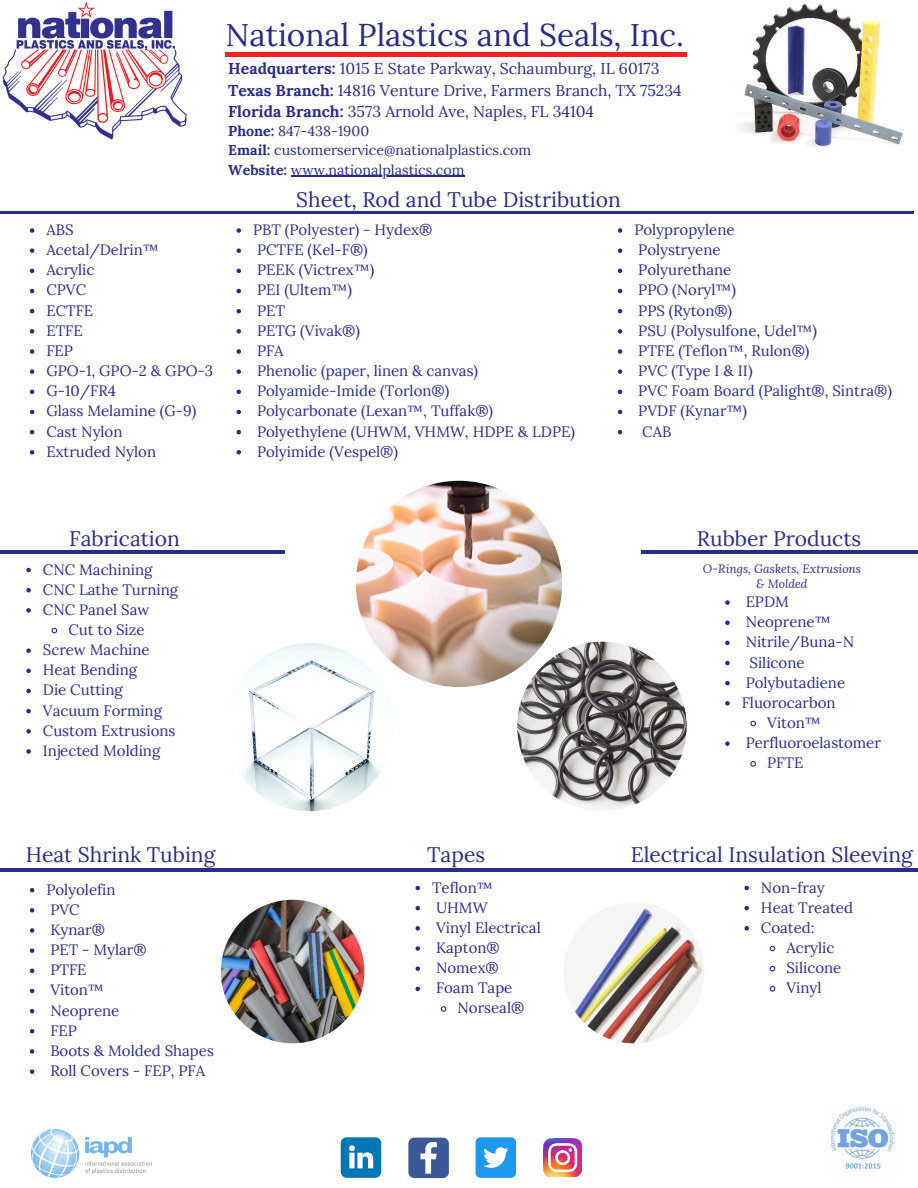
<style>
.page{position:relative;width:918px;height:1188px;background:#fff}
.page>*{position:absolute;margin:0;border:0;box-sizing:border-box;transform-origin:0 0}
.t1{font:31.5px "Lora";color:#292b89}
.t2{font:21px "Lora";color:#292b89}
.t3{font:15.75px/21.3px "Lora";color:#292b89}
.t4{font:15px/20.1px "Lora";color:#292b89}
.t5{font:14.25px/19.2px "Lora";color:#292b89}
.t6{font:italic 12px/15.8px "Lora";color:#292b89;text-align:center}
.s1{font-weight:700}
</style>
<div class="page">
<img style="left:830px;top:1106px;width:65px;height:63px">
<img style="left:31px;top:1129px;width:121px;height:48px">
<hr style="left:226px;top:53px;width:461px;height:3px;background:#ef2126">
<img style="left:741px;top:3px;width:162px;height:144px">
<img style="left:2px;top:1px;width:185px;height:139px">
<hr style="left:0;top:212px;width:914px;height:2px;background:#292b89">
<hr style="left:0;top:551px;width:284px;height:3px;background:#292b89">
<hr style="left:0;top:869px;width:918px;height:2px;background:#292b89">
<hr style="left:641px;top:551px;width:277px;height:3px;background:#292b89">
<img style="left:356px;top:481px;width:206px;height:206px;border-radius:50%">
<img style="left:226px;top:643px;width:168px;height:168px;border-radius:50%">
<img style="left:517px;top:642px;width:170px;height:169px;border-radius:50%">
<img style="left:563px;top:902px;width:141px;height:141px;border-radius:50%">
<svg style="left:30px;top:888px;width:4px;height:4px"></svg>
<svg style="left:30px;top:908px;width:4px;height:5px"></svg>
<svg style="left:30px;top:928px;width:4px;height:5px"></svg>
<svg style="left:30px;top:948px;width:4px;height:5px"></svg>
<svg style="left:30px;top:969px;width:4px;height:4px"></svg>
<svg style="left:30px;top:989px;width:4px;height:4px"></svg>
<svg style="left:30px;top:1009px;width:4px;height:4px"></svg>
<svg style="left:30px;top:1029px;width:4px;height:5px"></svg>
<svg style="left:30px;top:1049px;width:4px;height:5px"></svg>
<svg style="left:30px;top:1069px;width:4px;height:5px"></svg>
<img style="left:221px;top:900px;width:143px;height:143px;border-radius:50%">
<img style="left:543px;top:1139px;width:38px;height:38px">
<svg style="left:408px;top:1138px;width:41px;height:40px;background:#5f78aa"></svg>
<svg style="left:341px;top:1137px;width:40px;height:41px;background:#3392c3"></svg>
<div style="left:476px;top:1137px;width:40px;height:41px;background:#1d9af0;border-radius:5px"></div>
<svg style="left:483px;top:1147px;width:25px;height:21px"></svg>
<svg style="left:30px;top:228px;width:4px;height:5px"></svg>
<svg style="left:30px;top:248px;width:4px;height:5px"></svg>
<svg style="left:30px;top:269px;width:4px;height:4px"></svg>
<svg style="left:30px;top:289px;width:4px;height:4px"></svg>
<svg style="left:30px;top:309px;width:4px;height:4px"></svg>
<svg style="left:30px;top:329px;width:4px;height:5px"></svg>
<svg style="left:30px;top:349px;width:4px;height:5px"></svg>
<svg style="left:30px;top:369px;width:4px;height:5px"></svg>
<svg style="left:30px;top:390px;width:4px;height:4px"></svg>
<svg style="left:30px;top:410px;width:4px;height:4px"></svg>
<svg style="left:30px;top:430px;width:4px;height:4px"></svg>
<svg style="left:30px;top:450px;width:4px;height:5px"></svg>
<svg style="left:237px;top:228px;width:4px;height:5px"></svg>
<svg style="left:237px;top:248px;width:4px;height:5px"></svg>
<svg style="left:237px;top:269px;width:4px;height:4px"></svg>
<svg style="left:237px;top:289px;width:4px;height:4px"></svg>
<svg style="left:237px;top:309px;width:4px;height:4px"></svg>
<svg style="left:237px;top:329px;width:4px;height:5px"></svg>
<svg style="left:237px;top:349px;width:4px;height:5px"></svg>
<svg style="left:237px;top:369px;width:4px;height:5px"></svg>
<svg style="left:237px;top:390px;width:4px;height:4px"></svg>
<svg style="left:237px;top:410px;width:4px;height:4px"></svg>
<svg style="left:237px;top:430px;width:4px;height:4px"></svg>
<svg style="left:237px;top:450px;width:4px;height:5px"></svg>
<svg style="left:618px;top:228px;width:4px;height:5px"></svg>
<svg style="left:618px;top:248px;width:4px;height:5px"></svg>
<svg style="left:618px;top:269px;width:4px;height:4px"></svg>
<svg style="left:618px;top:289px;width:4px;height:4px"></svg>
<svg style="left:618px;top:309px;width:4px;height:4px"></svg>
<svg style="left:618px;top:329px;width:4px;height:5px"></svg>
<svg style="left:618px;top:349px;width:4px;height:5px"></svg>
<svg style="left:618px;top:369px;width:4px;height:5px"></svg>
<svg style="left:618px;top:390px;width:4px;height:4px"></svg>
<svg style="left:618px;top:410px;width:4px;height:4px"></svg>
<svg style="left:618px;top:430px;width:4px;height:4px"></svg>
<hr style="left:291px;top:176px;width:173px;height:1px;background:#292b89">
<svg style="left:26px;top:568px;width:5px;height:4px"></svg>
<svg style="left:26px;top:588px;width:5px;height:4px"></svg>
<svg style="left:26px;top:608px;width:5px;height:5px"></svg>
<svg style="left:51px;top:627px;width:7px;height:7px"></svg>
<svg style="left:26px;top:648px;width:5px;height:5px"></svg>
<svg style="left:26px;top:669px;width:5px;height:4px"></svg>
<svg style="left:26px;top:689px;width:5px;height:4px"></svg>
<svg style="left:26px;top:709px;width:5px;height:4px"></svg>
<svg style="left:26px;top:729px;width:5px;height:5px"></svg>
<svg style="left:26px;top:749px;width:5px;height:5px"></svg>
<svg style="left:744px;top:886px;width:5px;height:4px"></svg>
<svg style="left:744px;top:906px;width:5px;height:4px"></svg>
<svg style="left:744px;top:926px;width:5px;height:5px"></svg>
<svg style="left:769px;top:945px;width:7px;height:7px"></svg>
<svg style="left:769px;top:965px;width:7px;height:7px"></svg>
<svg style="left:769px;top:986px;width:7px;height:6px"></svg>
<svg style="left:416px;top:886px;width:4px;height:4px"></svg>
<svg style="left:416px;top:906px;width:4px;height:4px"></svg>
<svg style="left:416px;top:926px;width:4px;height:5px"></svg>
<svg style="left:416px;top:946px;width:4px;height:5px"></svg>
<svg style="left:416px;top:966px;width:4px;height:5px"></svg>
<svg style="left:416px;top:987px;width:4px;height:4px"></svg>
<svg style="left:440px;top:1006px;width:7px;height:6px"></svg>
<svg style="left:725px;top:600px;width:5px;height:5px"></svg>
<svg style="left:725px;top:620px;width:5px;height:5px"></svg>
<svg style="left:725px;top:641px;width:5px;height:4px"></svg>
<svg style="left:725px;top:661px;width:5px;height:4px"></svg>
<svg style="left:725px;top:681px;width:5px;height:4px"></svg>
<svg style="left:725px;top:701px;width:5px;height:5px"></svg>
<svg style="left:750px;top:720px;width:6px;height:7px"></svg>
<svg style="left:725px;top:741px;width:5px;height:5px"></svg>
<svg style="left:750px;top:761px;width:6px;height:6px"></svg>
<h1 class="t1" style="left:226px;top:11px;width:460px">National Plastics and Seals, Inc.</h1>
<p class="t3" style="left:228px;top:57px;width:455px"><span class="s1">Headquarters:</span> 1015 E State Parkway, Schaumburg, IL 60173<br><span class="s1">Texas Branch:</span> 14816 Venture Drive, Farmers Branch, TX 75234<br><span class="s1">Florida Branch:</span> 3573 Arnold Ave, Naples, FL 34104</p>
<p class="t5" style="left:228px;top:121px;width:305px"><span class="s1">Phone:</span> 847-438-1900<br><span class="s1">Email:</span> customerservice@nationalplastics.com</p>
<p class="t5" style="left:228px;top:159px;width:238px"><span class="s1">Website:</span> www.nationalplastics.com</p>
<h2 class="t2" style="left:296px;top:183px;width:326px">Sheet, Rod and Tube Distribution</h2>
<p class="t4" style="left:46px;top:219px;width:168px">ABS<br>Acetal/Delrin™<br>Acrylic<br>CPVC<br>ECTFE<br>ETFE<br>FEP<br>GPO-1, GPO-2 &amp; GPO-3<br>G-10/FR4<br>Glass Melamine (G-9)<br>Cast Nylon<br>Extruded Nylon</p>
<p class="t4" style="left:253px;top:219px;width:323px">PBT (Polyester) - Hydex®<br>PCTFE (Kel-F®)<br>PEEK (Victrex™)<br>PEI (Ultem™)<br>PET<br>PETG (Vivak®)<br>PFA<br>Phenolic (paper, linen &amp; canvas)<br>Polyamide-Imide (Torlon®)<br>Polycarbonate (Lexan™, Tuffak®)<br>Polyethylene (UHWM, VHMW, HDPE &amp; LDPE)<br>Polyimide (Vespel®)</p>
<p class="t4" style="left:634px;top:219px;width:259px">Polypropylene<br>Polystryene<br>Polyurethane<br>PPO (Noryl™)<br>PPS (Ryton®)<br>PSU (Polysulfone, Udel™)<br>PTFE (Teflon™, Rulon®)<br>PVC (Type I &amp; II)<br>PVC Foam Board (Palight®, Sintra®)<br>PVDF (Kynar™)<br>CAB</p>
<h2 class="t2" style="left:69px;top:523px;width:112px">Fabrication</h2>
<p class="t4" style="left:43px;top:558px;width:111px">CNC Machining</p>
<p class="t4" style="left:43px;top:578px;width:137px">CNC Lathe Turning</p>
<p class="t4" style="left:43px;top:598px;width:108px">CNC Panel Saw</p>
<p class="t4" style="left:68px;top:619px;width:78px">Cut to Size</p>
<p class="t4" style="left:43px;top:639px;width:108px">Screw Machine</p>
<p class="t4" style="left:43px;top:659px;width:96px">Heat Bending</p>
<p class="t4" style="left:43px;top:679px;width:82px">Die Cutting</p>
<p class="t4" style="left:43px;top:699px;width:121px">Vacuum Forming</p>
<p class="t4" style="left:43px;top:719px;width:134px">Custom Extrusions</p>
<p class="t4" style="left:43px;top:740px;width:119px">Injected Molding</p>
<h2 class="t2" style="left:26px;top:838px;width:191px">Heat Shrink Tubing</h2>
<p class="t4" style="left:46px;top:878px;width:169px">Polyolefin<br>PVC<br>Kynar®<br>PET - Mylar®<br>PTFE<br>Viton™<br>Neoprene<br>FEP<br>Boots &amp; Molded Shapes<br>Roll Covers - FEP, PFA</p>
<h2 class="t2" style="left:427px;top:838px;width:59px">Tapes</h2>
<p class="t4" style="left:432px;top:876px;width:110px">Teflon™<br>UHMW<br>Vinyl Electrical<br>Kapton®<br>Nomex®<br>Foam Tape</p>
<p class="t4" style="left:458px;top:997px;width:68px">Norseal®</p>
<h2 class="t2" style="left:697px;top:523px;width:166px">Rubber Products</h2>
<p class="t6" style="left:703px;top:560px;width:160px">O-Rings, Gaskets, Extrusions &amp; Molded</p>
<p class="t4" style="left:746px;top:591px;width:45px">EPDM</p>
<p class="t4" style="left:746px;top:611px;width:87px">Neoprene™</p>
<p class="t4" style="left:746px;top:631px;width:110px">Nitrile/Buna-N</p>
<p class="t4" style="left:750px;top:651px;width:56px">Silicone</p>
<p class="t4" style="left:746px;top:671px;width:101px">Polybutadiene</p>
<p class="t4" style="left:742px;top:691px;width:96px">Fluorocarbon</p>
<p class="t4" style="left:767px;top:712px;width:55px">Viton™</p>
<p class="t4" style="left:746px;top:732px;width:137px">Perfluoroelastomer</p>
<p class="t4" style="left:767px;top:752px;width:38px">PFTE</p>
<h2 class="t2" style="left:631px;top:838px;width:283px">Electrical Insulation Sleeving</h2>
<p class="t4" style="left:761px;top:876px;width:94px">Non-fray<br>Heat Treated<br>Coated:</p>
<p class="t4" style="left:786px;top:937px;width:56px">Acrylic<br>Silicone<br>Vinyl</p>
</div>
